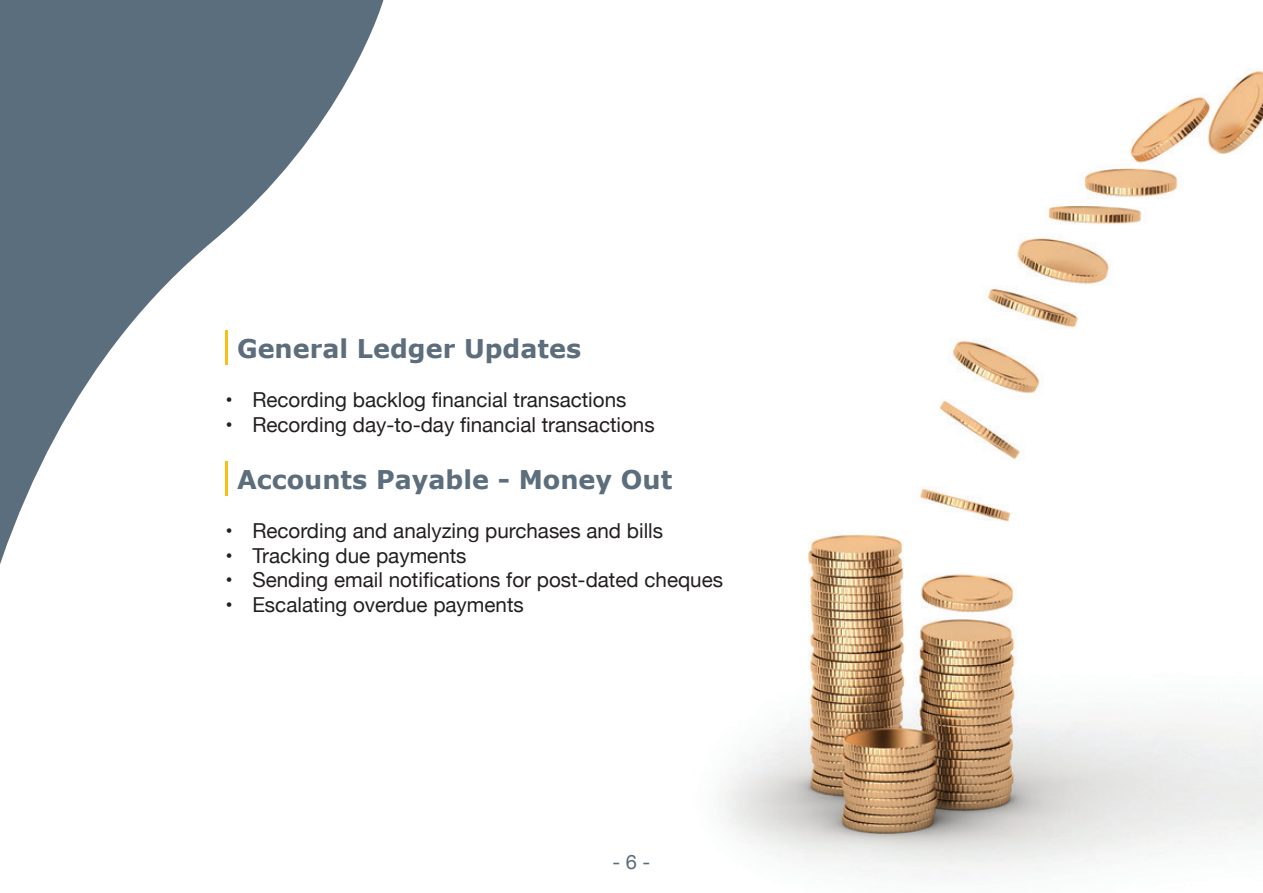
<style>
.page{position:relative;width:1263px;height:893px;background:#fff}
.page>*{position:absolute;margin:0;border:0;box-sizing:border-box;transform-origin:0 0}
.t1{font:700 25.8px "Verdana";color:#5c6d7c}
.t2{font:20.55px "Helvetica Neue";color:#231f20}
.t3{font:20.1px "Helvetica Neue";color:#5c6d7c}
</style>
<div class="page">
<img style="left:719px;top:69px;width:544px;height:810px">
<svg style="left:0;top:0;width:384px;height:564px"></svg>
<p class="t1" style="left:237px;top:331px;width:346px">General Ledger Updates</p>
<p class="t2" style="left:225px;top:385px;width:403px">• Recording backlog financial transactions</p>
<p class="t2" style="left:225px;top:410px;width:431px">• Recording day-to-day financial transactions</p>
<p class="t1" style="left:237px;top:462px;width:437px">Accounts Payable - Money Out</p>
<p class="t2" style="left:225px;top:516px;width:439px">• Recording and analyzing purchases and bills</p>
<p class="t2" style="left:225px;top:541px;width:243px">• Tracking due payments</p>
<p class="t2" style="left:225px;top:565px;width:499px">• Sending email notifications for post-dated cheques</p>
<p class="t2" style="left:225px;top:590px;width:300px">• Escalating overdue payments</p>
<p class="t3" style="left:612px;top:848px;width:39px">- 6 -</p>
</div>
